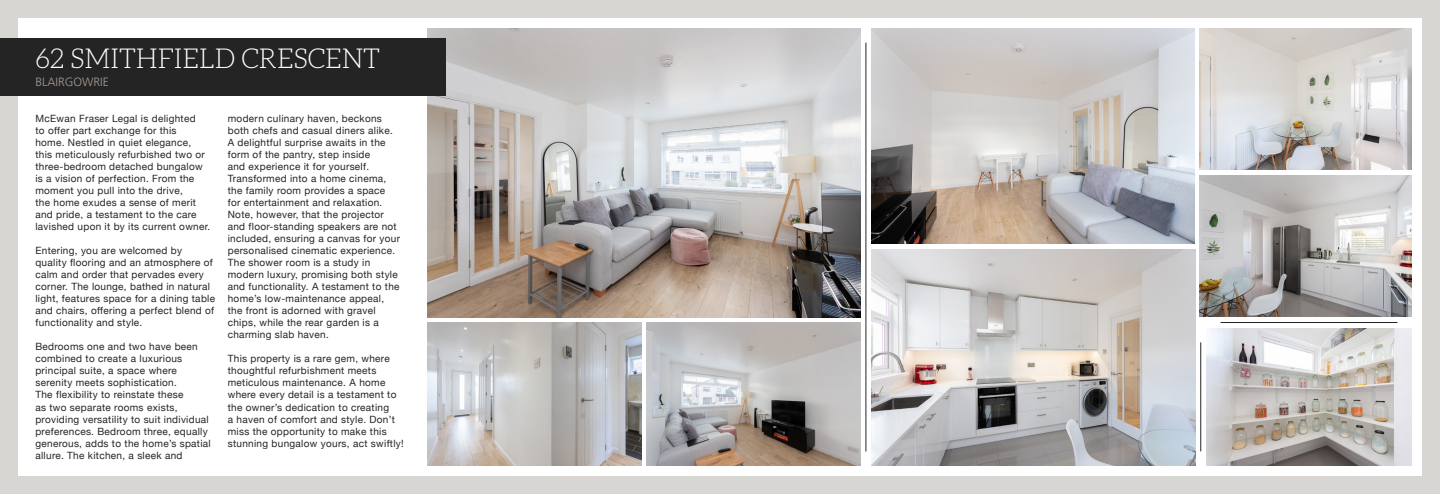
<style>
.page{position:relative;width:1440px;height:494px;background:#fff}
.page>*{position:absolute;margin:0;border:0;box-sizing:border-box;transform-origin:0 0}
.t1{font:300 27px "Aleo";color:#fff}
.t2{font:300 12px "Frutiger";color:#a69b92}
.t3{font:10px/12px "Helvetica Neue";letter-spacing:.03em;color:#252425}
</style>
<div class="page">
<div style="left:0;top:0;width:1440px;height:17px;background:#d7d6d2"></div>
<div style="left:0;top:476px;width:1440px;height:17px;background:#d7d6d2"></div>
<div style="left:0;top:0;width:17px;height:493px;background:#d7d6d2"></div>
<div style="left:1423px;top:0;width:17px;height:493px;background:#d7d6d2"></div>
<hr style="left:866px;top:43px;width:1px;height:408px;background:#252425">
<hr style="left:1201px;top:342px;width:1px;height:109px;background:#252425">
<hr style="left:1221px;top:322px;width:176px;height:1px;background:#252425">
<img style="left:427px;top:28px;width:433px;height:289px">
<img style="left:427px;top:322px;width:214px;height:143px">
<img style="left:647px;top:322px;width:213px;height:143px">
<div style="left:0;top:38px;width:445px;height:58px;background:#252425"></div>
<img style="left:872px;top:249px;width:323px;height:216px">
<img style="left:872px;top:28px;width:322px;height:215px">
<img style="left:1200px;top:28px;width:212px;height:141px">
<img style="left:1200px;top:175px;width:212px;height:141px">
<img style="left:1206px;top:328px;width:206px;height:137px">
<h1 class="t1" style="left:35px;top:42px;width:346px">62 SMITHFIELD CRESCENT</h1>
<p class="t2" style="left:35px;top:75px;width:75px">BLAIRGOWRIE</p>
<p class="t3" style="left:35px;top:113px;width:176px">McEwan Fraser Legal is delighted<br>to offer part exchange for this<br>home. Nestled in quiet elegance, this meticulously refurbished two or three-bedroom detached bungalow is a vision of perfection. From the moment you pull into the drive,<br>the home exudes a sense of merit and pride, a testament to the care lavished upon it by its current owner.</p>
<p class="t3" style="left:35px;top:245px;width:181px">Entering, you are welcomed by quality flooring and an atmosphere of calm and order that pervades every corner. The lounge, bathed in natural light, features space for a dining table and chairs, offering a perfect blend of functionality and style.</p>
<p class="t3" style="left:35px;top:341px;width:177px">Bedrooms one and two have been combined to create a luxurious principal suite, a space where serenity meets sophistication.<br>The flexibility to reinstate these<br>as two separate rooms exists, providing versatility to suit individual preferences. Bedroom three, equally generous, adds to the home’s spatial allure. The kitchen, a sleek and</p>
<p class="t3" style="left:228px;top:113px;width:174px">modern culinary haven, beckons both chefs and casual diners alike.<br>A delightful surprise awaits in the form of the pantry, step inside<br>and experience it for yourself.<br>Transformed into a home cinema, the family room provides a space for entertainment and relaxation.<br>Note, however, that the projector and floor-standing speakers are not included, ensuring a canvas for your personalised cinematic experience.<br>The shower room is a study in modern luxury, promising both style and functionality. A testament to the home’s low-maintenance appeal, the front is adorned with gravel chips, while the rear garden is a charming slab haven.</p>
<p class="t3" style="left:228px;top:353px;width:177px">This property is a rare gem, where thoughtful refurbishment meets meticulous maintenance. A home where every detail is a testament to the owner’s dedication to creating<br>a haven of comfort and style. Don’t miss the opportunity to make this stunning bungalow yours, act swiftly!</p>
</div>
